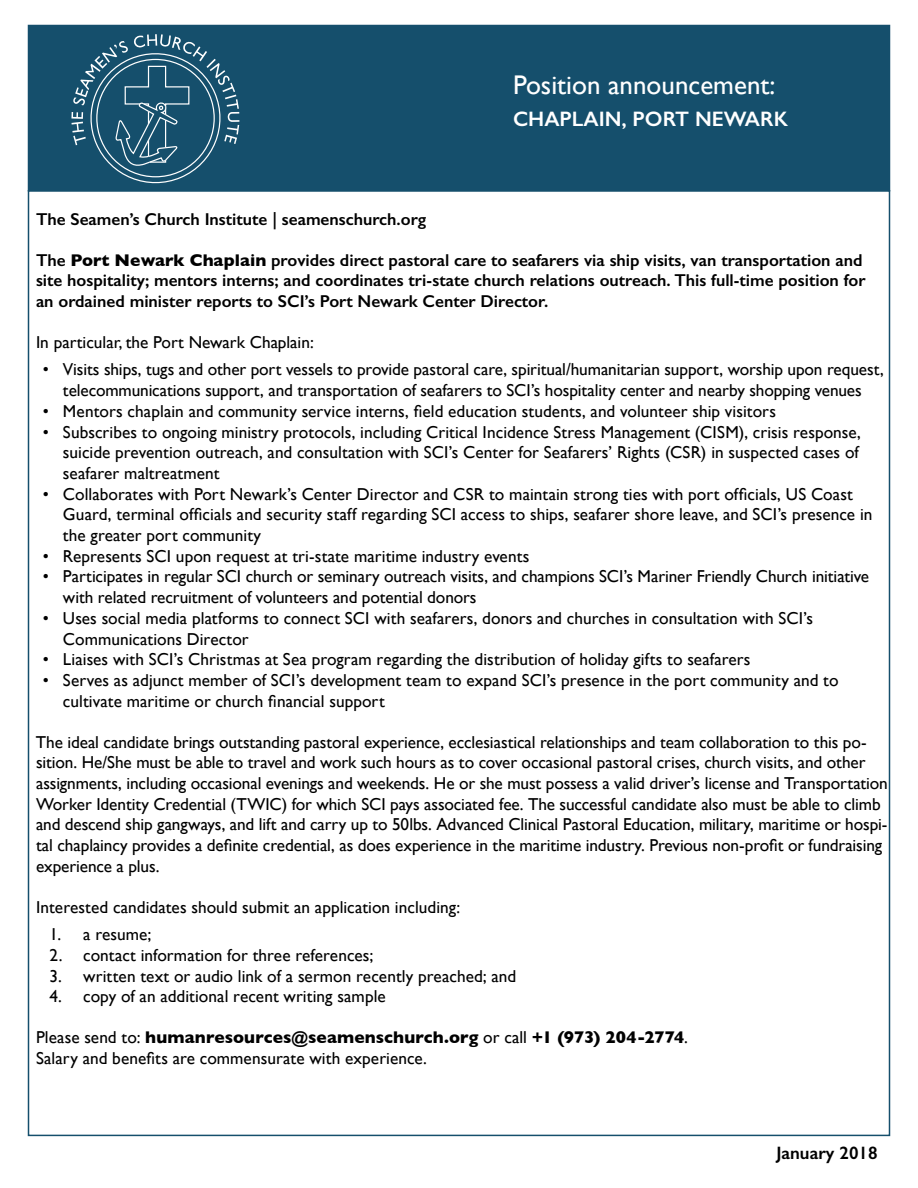
<style>
.page{position:relative;width:918px;height:1188px;background:#fff}
.page>*{position:absolute;margin:0;border:0;box-sizing:border-box;transform-origin:0 0}
.t1{font:27px "Gill Sans";color:#fff}
.t2{font:600 21px "Gill Sans";color:#fff}
.t3{font:600 18px "Gill Sans";color:#000}
.t4{font:17.25px/20.7px "Gill Sans";color:#000}
.t5{font:600 17.25px/20.7px "Gill Sans";color:#000}
.s1{font-weight:700}
</style>
<div class="page">
<div style="left:28px;top:25px;width:862px;height:166px;background:#154f6c"></div>
<svg style="left:71px;top:34px;width:168px;height:150px"></svg>
<h1 class="t1" style="left:513px;top:69px;width:264px">Position announcement:</h1>
<p class="t2" style="left:513px;top:106px;width:277px">CHAPLAIN, PORT NEWARK</p>
<p class="t5" style="left:36px;top:208px;width:392px">The Seamen’s Church Institute | seamenschurch.org</p>
<p class="t5" style="left:36px;top:249px;width:831px">The <span class="s1">Port Newark Chaplain</span> provides direct pastoral care to seafarers via ship visits, van transportation and site hospitality; mentors interns; and coordinates tri-state church relations outreach. This full-time position for an ordained minister reports to SCI’s Port Newark Center Director.</p>
<p class="t4" style="left:36px;top:332px;width:279px">In particular, the Port Newark Chaplain:</p>
<p class="t4" style="left:43px;top:359px;width:843px;text-align:center">• Visits ships, tugs and other port vessels to provide pastoral care, spiritual/humanitarian support, worship upon request, telecommunications support, and transportation of seafarers to SCI’s hospitality center and nearby shopping venues</p>
<p class="t4" style="left:43px;top:401px;width:735px">• Mentors chaplain and community service interns, field education students, and volunteer ship visitors</p>
<p class="t4" style="left:63px;top:421px;width:799px;text-indent:-20px">• Subscribes to ongoing ministry protocols, including Critical Incidence Stress Management (CISM), crisis response, suicide prevention outreach, and consultation with SCI’s Center for Seafarers’ Rights (CSR) in suspected cases of seafarer maltreatment</p>
<p class="t4" style="left:63px;top:483px;width:811px;text-indent:-20px">• Collaborates with Port Newark’s Center Director and CSR to maintain strong ties with port officials, US Coast<br>Guard, terminal officials and security staff regarding SCI access to ships, seafarer shore leave, and SCI’s presence in the greater port community</p>
<p class="t4" style="left:43px;top:545px;width:488px">• Represents SCI upon request at tri-state maritime industry events</p>
<p class="t4" style="left:63px;top:566px;width:808px;text-indent:-20px">• Participates in regular SCI church or seminary outreach visits, and champions SCI’s Mariner Friendly Church initiative with related recruitment of volunteers and potential donors</p>
<p class="t4" style="left:63px;top:608px;width:752px;text-indent:-20px">• Uses social media platforms to connect SCI with seafarers, donors and churches in consultation with SCI’s<br>Communications Director</p>
<p class="t4" style="left:43px;top:649px;width:709px">• Liaises with SCI’s Christmas at Sea program regarding the distribution of holiday gifts to seafarers</p>
<p class="t4" style="left:63px;top:670px;width:777px;text-indent:-20px">• Serves as adjunct member of SCI’s development team to expand SCI’s presence in the port community and to cultivate maritime or church financial support</p>
<p class="t4" style="left:36px;top:731px;width:853px">The ideal candidate brings outstanding pastoral experience, ecclesiastical relationships and team collaboration to this po&shy;sition. He/She must be able to travel and work such hours as to cover occasional pastoral crises, church visits, and other assignments, including occasional evenings and weekends. He or she must possess a valid driver’s license and Transportation Worker Identity Credential (TWIC) for which SCI pays associated fee. The successful candidate also must be able to climb and descend ship gangways, and lift and carry up to 50lbs. Advanced Clinical Pastoral Education, military, maritime or hospi&shy;tal chaplaincy provides a definite credential, as does experience in the maritime industry. Previous non-profit or fundraising experience a plus.</p>
<p class="t4" style="left:36px;top:896px;width:426px">Interested candidates should submit an application including:</p>
<p class="t4" style="left:50px;top:924px;width:103px">1. a resume;</p>
<p class="t4" style="left:50px;top:945px;width:325px">2. contact information for three references;</p>
<p class="t4" style="left:50px;top:965px;width:468px">3. written text or audio link of a sermon recently preached; and</p>
<p class="t4" style="left:50px;top:986px;width:338px">4. copy of an additional recent writing sample</p>
<p class="t4" style="left:36px;top:1027px;width:654px">Please send to: <span class="s1">humanresources@seamenschurch.org</span> or call <span class="s1">+1 (973) 204-2774</span>.<br>Salary and benefits are commensurate with experience.</p>
<p class="t3" style="left:776px;top:1143px;width:103px">January 2018</p>
</div>
